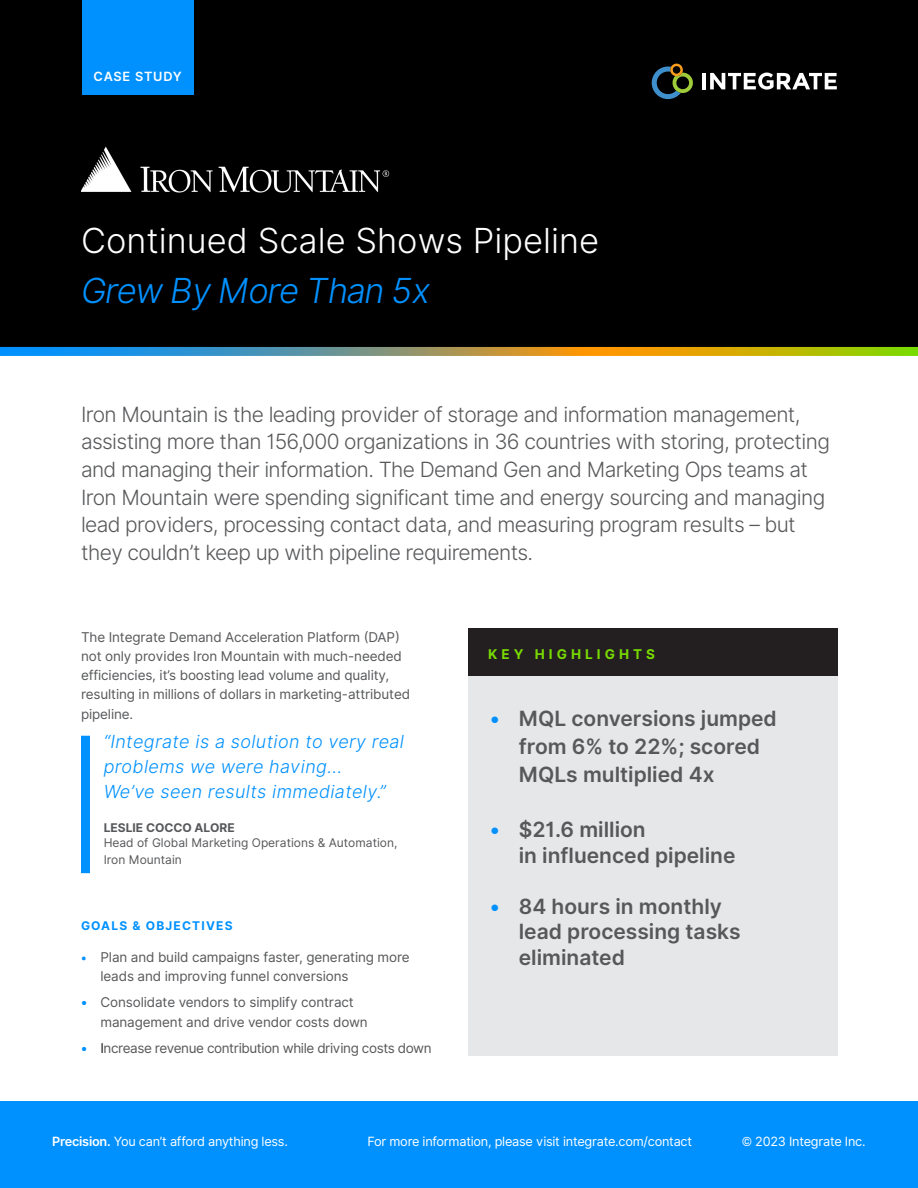
<style>
.page{position:relative;width:918px;height:1188px;background:#fff}
.page>*{position:absolute;margin:0;border:0;box-sizing:border-box;transform-origin:0 0}
.t1{font:300 34.5px/50.4px "Inter UI";color:#fff}
.t2{font:300 21px/27.6px "Inter UI";letter-spacing:-.03em;color:#57585a}
.t3{font:600 21px/25.5px "Inter UI";color:#57585a}
.t4{font:italic 300 18px "Inter UI";letter-spacing:.02em;color:#0091ff}
.t5{font:13.5px/19.2px "Inter UI";letter-spacing:-.01em;color:#57585a}
.t6{font:13.5px "Inter UI";letter-spacing:-.03em;color:#57585a}
.t7{font:700 13.5px "Inter UI";letter-spacing:.3em;color:#78db00}
.t8{font:12.75px "Inter UI";letter-spacing:-.02em;color:#fff}
.t9{font:600 12.75px "Inter UI";letter-spacing:.06em;color:#fff}
.t10{font:12px "Inter UI";color:#57585a}
.t11{font:700 12px "Inter UI";color:#57585a}
.t12{font:700 12px "Inter UI";letter-spacing:.1em;color:#0091ff}
.s1{font-style:italic;color:#0091ff}
.s2{font-size:12px;color:#0091ff}
.s3{color:#0091ff}
.s4{color:#231f20}
.s5{font-weight:600}
</style>
<div class="page">
<div style="left:0;top:0;width:918px;height:347px;background:#000"></div>
<div style="left:82px;top:0;width:111px;height:94px;background:#0091ff"></div>
<img style="left:81px;top:147px;width:309px;height:46px">
<svg style="left:0;top:347px;width:918px;height:9px"></svg>
<svg style="left:652px;top:64px;width:41px;height:35px"></svg>
<hr style="left:702px;top:73px;width:4px;height:16px;background:#fff">
<svg style="left:710px;top:73px;width:127px;height:17px"></svg>
<div style="left:81px;top:736px;width:9px;height:137px;background:#0091ff"></div>
<div style="left:468px;top:629px;width:369px;height:47px;background:#231f20"></div>
<div style="left:468px;top:676px;width:369px;height:379px;background:#e6e7e9"></div>
<div style="left:0;top:1102px;width:918px;height:86px;background:#0091ff"></div>
<p class="t9" style="left:93px;top:67px;width:90px">CASE STUDY</p>
<p class="t1" style="left:81px;top:216px;width:520px">Continued Scale Shows Pipeline<br><span class="s1">Grew By More Than 5x</span></p>
<p class="t2" style="left:81px;top:401px;width:751px">Iron Mountain is the leading provider of storage and information management, assisting more than 156,000 organizations in 36 countries with storing, protecting and managing their information. The Demand Gen and Marketing Ops teams at Iron Mountain were spending significant time and energy sourcing and managing lead providers, processing contact data, and measuring program results – but they couldn’t keep up with pipeline requirements.</p>
<p class="t5" style="left:81px;top:628px;width:331px">The Integrate Demand Acceleration Platform (DAP) not only provides Iron Mountain with much-needed efficiencies, it’s boosting lead volume and quality, resulting in millions of dollars in marketing-attributed pipeline.</p>
<p class="t4" style="left:104px;top:729px;width:302px">“Integrate is a solution to very real</p>
<p class="t4" style="left:104px;top:754px;width:240px">problems we were having…</p>
<p class="t4" style="left:104px;top:778px;width:284px">We’ve seen results immediately.”</p>
<p class="t11" style="left:104px;top:819px;width:133px">LESLIE COCCO ALORE</p>
<p class="t10" style="left:104px;top:834px;width:295px">Head of Global Marketing Operations &amp; Automation,</p>
<p class="t10" style="left:104px;top:851px;width:80px">Iron Mountain</p>
<p class="t12" style="left:81px;top:916px;width:153px">GOALS &amp; OBJECTIVES</p>
<p class="t5" style="left:100px;top:948px;width:311px;text-indent:-19px"><span class="s2">•</span> Plan and build campaigns faster, generating more leads and improving funnel conversions</p>
<p class="t5" style="left:100px;top:993px;width:269px;text-indent:-19px"><span class="s3">•</span> Consolidate vendors to simplify contract management and drive vendor costs down</p>
<p class="t6" style="left:81px;top:1038px;width:352px"><span class="s3">•</span> <span class="s4">I</span>ncrease revenue contribution while driving costs down</p>
<p class="t7" style="left:488px;top:644px;width:169px">KEY HIGHLIGHTS</p>
<p class="t3" style="left:519px;top:704px;width:260px;line-height:28.2px;text-indent:-28px"><span class="s3">•</span> MQL conversions jumped from 6% to 22%; scored<br>MQLs multiplied 4x</p>
<p class="t3" style="left:519px;top:817px;width:218px;text-indent:-28px"><span class="s3">•</span> $21.6 million<br>in influenced pipeline</p>
<p class="t3" style="left:519px;top:894px;width:223px;text-indent:-28px"><span class="s3">•</span> 84 hours in monthly lead processing tasks eliminated</p>
<p class="t8" style="left:52px;top:1133px;width:237px"><span class="s5">Precision.</span> You can’t afford anything less.</p>
<p class="t8" style="left:367px;top:1133px;width:326px">For more information, please visit integrate.com/contact</p>
<p class="t8" style="left:742px;top:1133px;width:125px">© 2023 Integrate Inc.</p>
</div>
